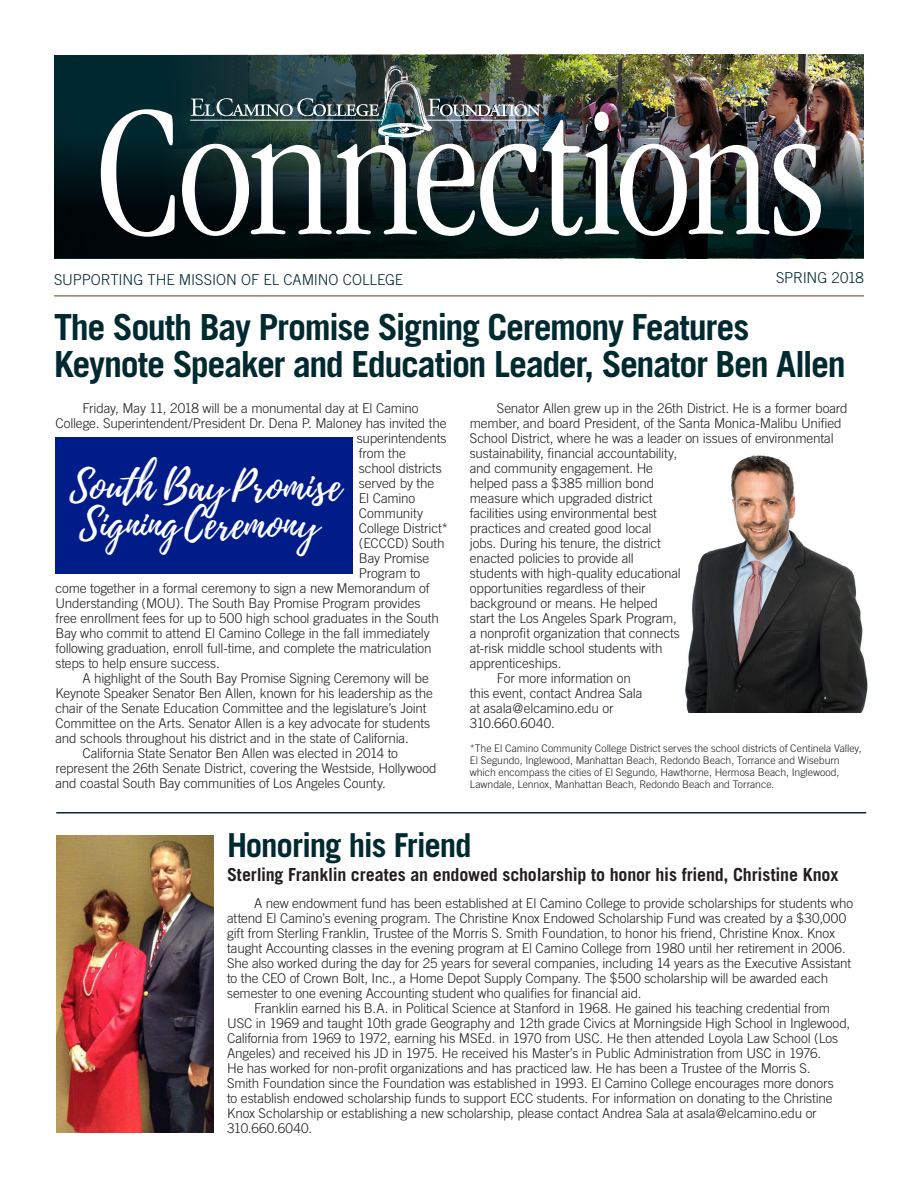
<style>
.page{position:relative;width:918px;height:1188px;background:#fff}
.page>*{position:absolute;margin:0;border:0;box-sizing:border-box;transform-origin:0 0}
.t1{font:300 condensed 193.65px "Garamond";letter-spacing:-.015em;color:#fff}
.t2{font:41.25px "Playlist Script";letter-spacing:.005em;color:#fff}
.t3{font:700 36px/37.5px "Trade Gothic";letter-spacing:-.04em;color:#002930}
.t4{font:700 33px "Trade Gothic";letter-spacing:-.035em;color:#002930}
.t5{font:700 18px "Trade Gothic";letter-spacing:-.01em;color:#231f20}
.t6{font:300 15px "Trade Gothic";letter-spacing:-.01em;color:#002930}
.t7{font:300 13.5px/15px "Trade Gothic";letter-spacing:-.01em;color:#231f20}
.t8{font:300 10.5px/12px "Trade Gothic";color:#231f20}
</style>
<div class="page">
<img style="left:55px;top:54px;width:809px;height:204px">
<hr style="left:190px;top:120px;width:193px;height:1px;background:#fff">
<img style="left:191px;top:65px;width:349px;height:82px">
<hr style="left:54px;top:295px;width:810px;height:2px;background:#8d7e71">
<hr style="left:56px;top:812px;width:810px;height:2px;background:#002930">
<div style="left:55px;top:437px;width:297px;height:137px;background:#001c88"></div>
<img style="left:685px;top:455px;width:183px;height:257px">
<img style="left:56px;top:835px;width:158px;height:297px">
<p class="t1" style="left:95px;top:68px;width:731px">Connections</p>
<p class="t6" style="left:54px;top:270px;width:351px">SUPPORTING THE MISSION OF EL CAMINO COLLEGE</p>
<p class="t6" style="left:776px;top:268px;width:89px">SPRING 2018</p>
<p class="t3" style="left:54px;top:308px;width:793px">The South Bay Promise Signing Ceremony Features<br>Keynote Speaker and Education Leader, Senator Ben Allen</p>
<p class="t7" style="left:82px;top:401px;width:338px">Friday, May 11, 2018 will be a monumental day at El Camino</p>
<p class="t7" style="left:56px;top:416px;width:393px">College. Superintendent/President Dr. Dena P. Maloney has invited the</p>
<p class="t7" style="left:357px;top:431px;width:91px">superintendents</p>
<p class="t7" style="left:359px;top:446px;width:48px">from the</p>
<p class="t7" style="left:359px;top:461px;width:84px">school districts</p>
<p class="t7" style="left:359px;top:476px;width:77px">served by the</p>
<p class="t7" style="left:359px;top:491px;width:58px">El Camino</p>
<p class="t7" style="left:359px;top:506px;width:66px">Community</p>
<p class="t7" style="left:359px;top:521px;width:91px">College District*</p>
<p class="t7" style="left:359px;top:536px;width:87px">(ECCCD) South</p>
<p class="t7" style="left:359px;top:551px;width:72px">Bay Promise</p>
<p class="t7" style="left:359px;top:566px;width:63px">Program to</p>
<p class="t7" style="left:56px;top:581px;width:376px">come together in a formal ceremony to sign a new Memorandum of</p>
<p class="t7" style="left:56px;top:596px;width:366px">Understanding (MOU). The South Bay Promise Program provides</p>
<p class="t7" style="left:56px;top:611px;width:385px">free enrollment fees for up to 500 high school graduates in the South</p>
<p class="t7" style="left:56px;top:626px;width:376px">Bay who commit to attend El Camino College in the fall immediately</p>
<p class="t7" style="left:56px;top:641px;width:378px">following graduation, enroll full-time, and complete the matriculation</p>
<p class="t7" style="left:56px;top:656px;width:166px">steps to help ensure success.</p>
<p class="t7" style="left:56px;top:671px;width:379px;text-indent:27px">A highlight of the South Bay Promise Signing Ceremony will be Keynote Speaker Senator Ben Allen, known for his leadership as the chair of the Senate Education Committee and the legislature’s Joint Committee on the Arts. Senator Allen is a key advocate for students and schools throughout his district and in the state of California.</p>
<p class="t7" style="left:56px;top:746px;width:383px;text-indent:27px">California State Senator Ben Allen was elected in 2014 to represent the 26th Senate District, covering the Westside, Hollywood and coastal South Bay communities of Los Angeles County.</p>
<p class="t2" style="left:69px;top:457px;width:274px">South Bay Promise</p>
<p class="t2" style="left:79px;top:495px;width:242px">SigningCeremony</p>
<p class="t7" style="left:470px;top:401px;width:379px;text-indent:27px">Senator Allen grew up in the 26th District. He is a former board member, and board President, of the Santa Monica-Malibu Unified School District, where he was a leader on issues of environmental sustainability, financial accountability,<br>and community engagement. He<br>helped pass a $385 million bond<br>measure which upgraded district<br>facilities using environmental best<br>practices and created good local<br>jobs. During his tenure, the district<br>enacted policies to provide all<br>students with high-quality educational<br>opportunities regardless of their<br>background or means. He helped<br>start the Los Angeles Spark Program,<br>a nonprofit organization that connects<br>at-risk middle school students with<br>apprenticeships.</p>
<p class="t7" style="left:470px;top:671px;width:174px;text-indent:27px">For more information on this event, contact Andrea Sala at asala@elcamino.edu or<br>310.660.6040.</p>
<p class="t8" style="left:470px;top:742px;width:393px">*The El Camino Community College District serves the school districts of Centinela Valley, El Segundo, Inglewood, Manhattan Beach, Redondo Beach, Torrance and Wiseburn which encompass the cities of El Segundo, Hawthorne, Hermosa Beach, Inglewood, Lawndale, Lennox, Manhattan Beach, Redondo Beach and Torrance.</p>
<p class="t4" style="left:227px;top:825px;width:246px">Honoring his Friend</p>
<p class="t5" style="left:227px;top:864px;width:613px">Sterling Franklin creates an endowed scholarship to honor his friend, Christine Knox</p>
<p class="t7" style="left:227px;top:896px;width:628px;text-indent:27px">A new endowment fund has been established at El Camino College to provide scholarships for students who attend El Camino’s evening program. The Christine Knox Endowed Scholarship Fund was created by a $30,000 gift from Sterling Franklin, Trustee of the Morris S. Smith Foundation, to honor his friend, Christine Knox. Knox taught Accounting classes in the evening program at El Camino College from 1980 until her retirement in 2006.<br>She also worked during the day for 25 years for several companies, including 14 years as the Executive Assistant to the CEO of Crown Bolt, Inc., a Home Depot Supply Company. The $500 scholarship will be awarded each semester to one evening Accounting student who qualifies for financial aid.</p>
<p class="t7" style="left:227px;top:1001px;width:625px;text-indent:27px">Franklin earned his B.A. in Political Science at Stanford in 1968. He gained his teaching credential from USC in 1969 and taught 10th grade Geography and 12th grade Civics at Morningside High School in Inglewood, California from 1969 to 1972, earning his MSEd. in 1970 from USC. He then attended Loyola Law School (Los Angeles) and received his JD in 1975. He received his Master’s in Public Administration from USC in 1976.<br>He has worked for non-profit organizations and has practiced law. He has been a Trustee of the Morris S.<br>Smith Foundation since the Foundation was established in 1993. El Camino College encourages more donors<br>to establish endowed scholarship funds to support ECC students. For information on donating to the Christine Knox Scholarship or establishing a new scholarship, please contact Andrea Sala at asala@elcamino.edu or 310.660.6040.</p>
</div>
